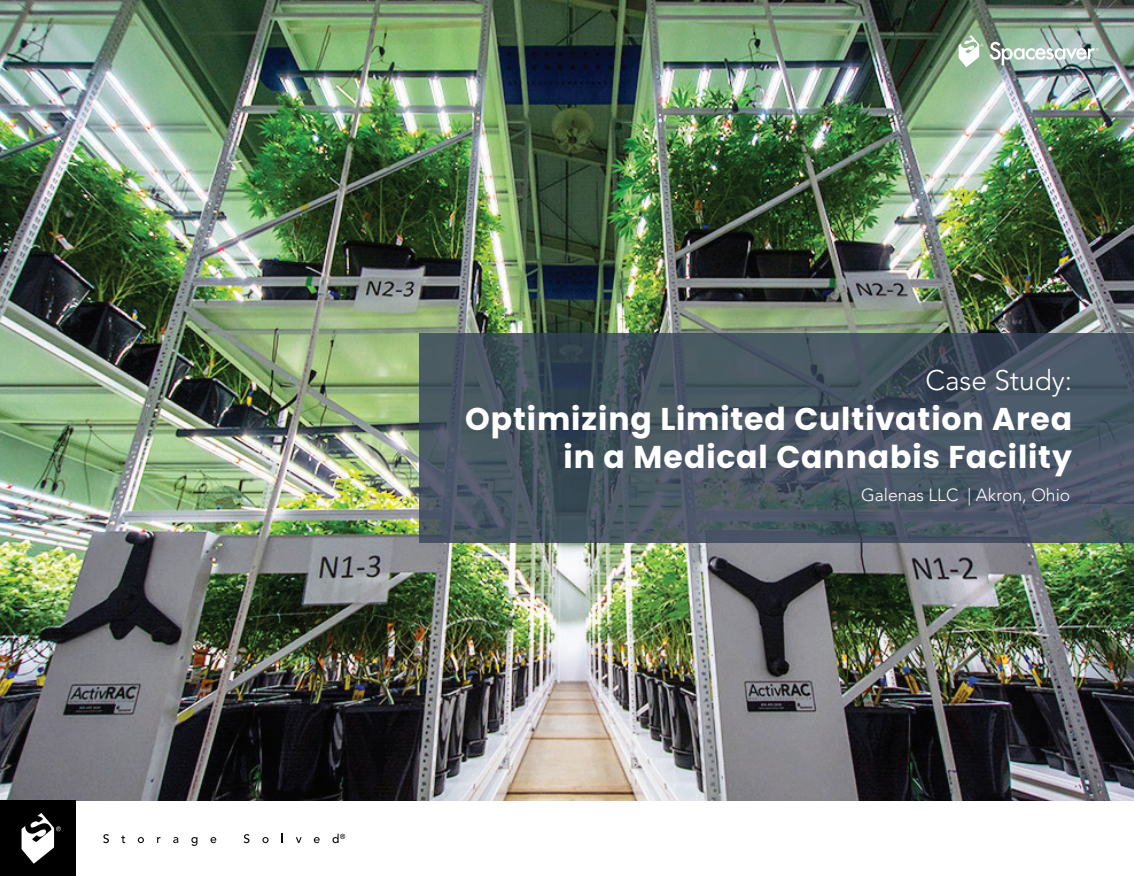
<style>
.page{position:relative;width:1134px;height:876px;background:#fff}
.page>*{position:absolute;margin:0;border:0;box-sizing:border-box;transform-origin:0 0}
.t1{font:700 31.5px/38.5px "Poppins";letter-spacing:.03em;color:#fff;text-align:right}
.t2{font:300 28px "Avenir LT Std";color:#fff}
.t3{font:300 17.5px "Avenir LT Std";color:#fff}
</style>
<div class="page">
<img style="left:0;top:0;width:1134px;height:801px">
<img style="left:420px;top:333px;width:714px;height:209px">
<div style="left:0;top:800px;width:75px;height:76px;background:#000"></div>
<svg style="left:22px;top:813px;width:39px;height:50px"></svg>
<svg style="left:103px;top:834px;width:6px;height:9px"></svg>
<svg style="left:121px;top:835px;width:4px;height:8px"></svg>
<svg style="left:138px;top:837px;width:6px;height:6px"></svg>
<svg style="left:157px;top:837px;width:3px;height:6px"></svg>
<svg style="left:173px;top:837px;width:5px;height:6px"></svg>
<svg style="left:191px;top:837px;width:6px;height:9px"></svg>
<svg style="left:211px;top:837px;width:5px;height:6px"></svg>
<svg style="left:244px;top:834px;width:5px;height:9px"></svg>
<svg style="left:262px;top:837px;width:7px;height:6px"></svg>
<svg style="left:296px;top:837px;width:6px;height:6px"></svg>
<svg style="left:314px;top:837px;width:6px;height:6px"></svg>
<svg style="left:333px;top:833px;width:12px;height:10px"></svg>
<svg style="left:990px;top:42px;width:109px;height:23px"></svg>
<svg style="left:959px;top:35px;width:25px;height:32px"></svg>
<p class="t2" style="left:925px;top:364px;width:148px">Case Study:</p>
<p class="t1" style="left:465px;top:399px;width:609px">Optimizing Limited Cultivation Area in a Medical Cannabis Facility</p>
<p class="t3" style="left:861px;top:485px;width:211px">Galenas LLC | Akron, Ohio</p>
</div>
